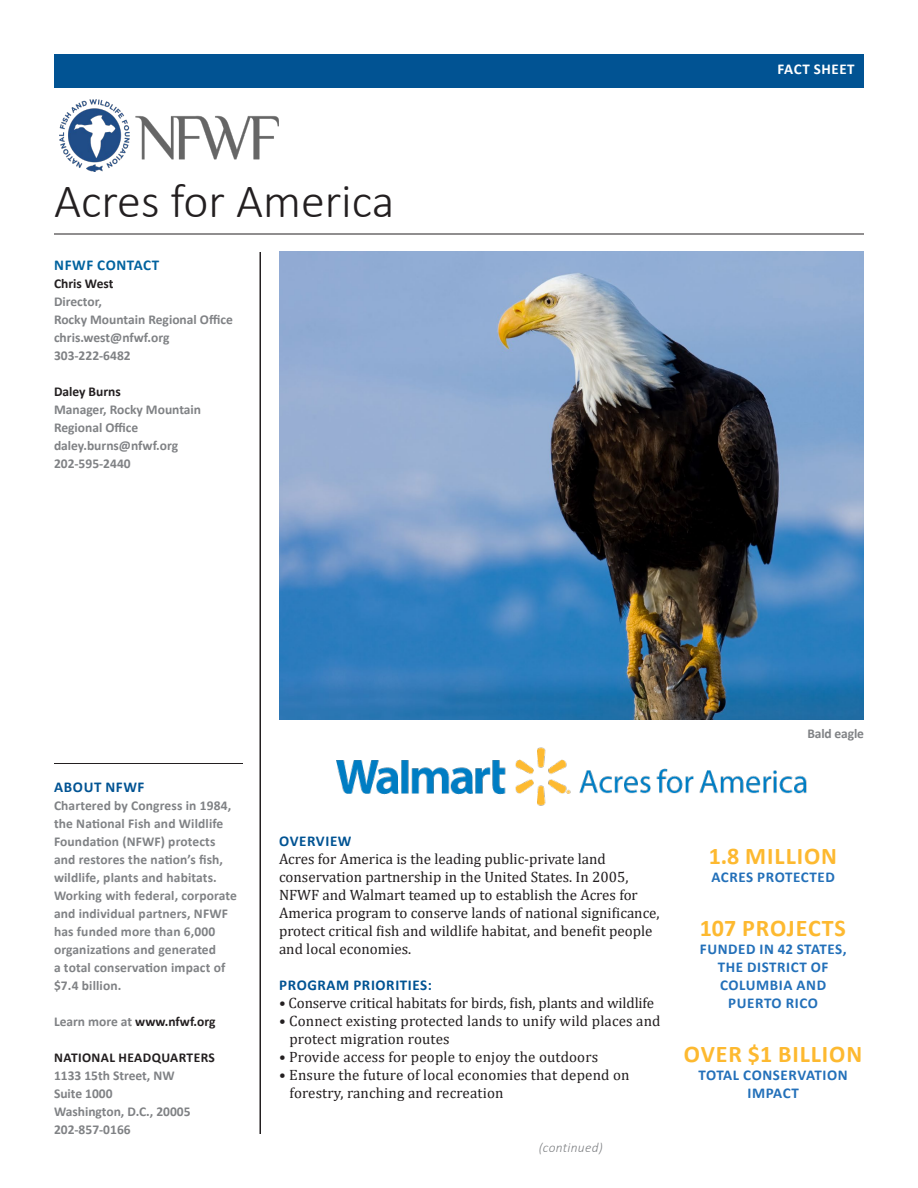
<style>
.page{position:relative;width:918px;height:1188px;background:#fff}
.page>*{position:absolute;margin:0;border:0;box-sizing:border-box;transform-origin:0 0}
.t1{font:300 48px "Calibri";color:#231f20}
.t2{font:700 24px "Calibri";letter-spacing:.04em;color:#fdb930}
.t3{font:15px/18px "Cambria";color:#231f20}
.t4{font:700 15px/18px "Calibri";letter-spacing:.04em;color:#2370b9;text-align:center}
.t5{font:700 15px "Calibri";letter-spacing:.04em;color:#015393}
.t6{font:700 15px "Calibri";letter-spacing:.04em;color:#00629e}
.t7{font:700 15px "Calibri";letter-spacing:.04em;color:#fff}
.t8{font:700 13.5px/18px "Calibri";letter-spacing:.005em;color:#808285}
.t9{font:700 13.5px "Calibri";color:#231f20}
.t10{font:700 13.5px/18px "Calibri";letter-spacing:.02em;color:#231f20}
.t11{font:italic 300 13.5px "Calibri";letter-spacing:.02em;color:#808285}
.s1{color:#808285}
</style>
<div class="page">
<hr style="left:260px;top:252px;width:1px;height:882px;background:#231f20">
<img style="left:279px;top:251px;width:585px;height:469px">
<img style="left:60px;top:100px;width:219px;height:71px">
<div style="left:54px;top:54px;width:810px;height:33px;background:#015393"></div>
<hr style="left:54px;top:234px;width:810px;height:1px;background:#231f20">
<img style="left:336px;top:747px;width:471px;height:59px">
<hr style="left:54px;top:763px;width:189px;height:1px;background:#231f20">
<p class="t1" style="left:54px;top:171px;width:342px">Acres for America</p>
<p class="t6" style="left:54px;top:254px;width:106px">NFWF CONTACT</p>
<p class="t9" style="left:54px;top:274px;width:61px">Chris West</p>
<p class="t8" style="left:54px;top:292px;width:50px">Director,</p>
<p class="t8" style="left:54px;top:310px;width:180px">Rocky Mountain Regional Office</p>
<p class="t8" style="left:54px;top:328px;width:117px">chris.west@nfwf.org</p>
<p class="t8" style="left:54px;top:346px;width:78px">303-222-6482</p>
<p class="t9" style="left:54px;top:382px;width:68px">Daley Burns</p>
<p class="t8" style="left:54px;top:400px;width:149px">Manager, Rocky Mountain<br>Regional Office</p>
<p class="t8" style="left:54px;top:436px;width:126px">daley.burns@nfwf.org</p>
<p class="t8" style="left:54px;top:454px;width:78px">202-595-2440</p>
<p class="t7" style="left:778px;top:59px;width:79px">FACT SHEET</p>
<p class="t5" style="left:54px;top:776px;width:92px">ABOUT NFWF</p>
<p class="t8" style="left:54px;top:796px;width:185px">Chartered by Congress in 1984, the National Fish and Wildlife<br>Foundation (NFWF) protects and restores the nation’s fish, wildlife, plants and habitats.<br>Working with federal, corporate and individual partners, NFWF has funded more than 6,000 organizations and generated<br>a total conservation impact of $7.4 billion.</p>
<p class="t9" style="left:54px;top:1012px;width:163px"><span class="s1">Learn more at</span> www.nfwf.org</p>
<p class="t10" style="left:54px;top:1048px;width:162px">NATIONAL HEADQUARTERS<br><span class="s1">1133 15th Street, NW</span></p>
<p class="t8" style="left:54px;top:1084px;width:60px">Suite 1000</p>
<p class="t8" style="left:54px;top:1102px;width:138px">Washington, D.C., 20005<br>202-857-0166</p>
<p class="t8" style="left:807px;top:724px;width:58px">Bald eagle</p>
<p class="t5" style="left:279px;top:830px;width:74px">OVERVIEW</p>
<p class="t3" style="left:279px;top:850px;width:382px">Acres for America is the leading public-private land conservation partnership in the United States. In 2005, NFWF and Walmart teamed up to establish the Acres for America program to conserve lands of national significance, protect critical fish and wildlife habitat, and benefit people and local economies.</p>
<p class="t5" style="left:279px;top:974px;width:154px">PROGRAM PRIORITIES:</p>
<p class="t3" style="left:279px;top:994px;width:377px">• Conserve critical habitats for birds, fish, plants and wildlife</p>
<p class="t3" style="left:290px;top:1012px;width:373px;text-indent:-10px">• Connect existing protected lands to unify wild places and protect migration routes</p>
<p class="t3" style="left:279px;top:1048px;width:321px">• Provide access for people to enjoy the outdoors</p>
<p class="t3" style="left:290px;top:1066px;width:342px;text-indent:-10px">• Ensure the future of local economies that depend on forestry, ranching and recreation</p>
<p class="t11" style="left:539px;top:1139px;width:66px">(continued)</p>
<p class="t2" style="left:709px;top:839px;width:130px">1.8 MILLION</p>
<p class="t4" style="left:711px;top:868px;width:125px">ACRES PROTECTED</p>
<p class="t2" style="left:700px;top:911px;width:148px">107 PROJECTS</p>
<p class="t4" style="left:700px;top:940px;width:148px">FUNDED IN 42 STATES,</p>
<p class="t4" style="left:718px;top:958px;width:112px">THE DISTRICT OF<br>COLUMBIA AND<br>PUERTO RICO</p>
<p class="t2" style="left:684px;top:1037px;width:180px">OVER $1 BILLION</p>
<p class="t4" style="left:698px;top:1066px;width:151px">TOTAL CONSERVATION</p>
<p class="t4" style="left:747px;top:1084px;width:53px">IMPACT</p>
</div>
